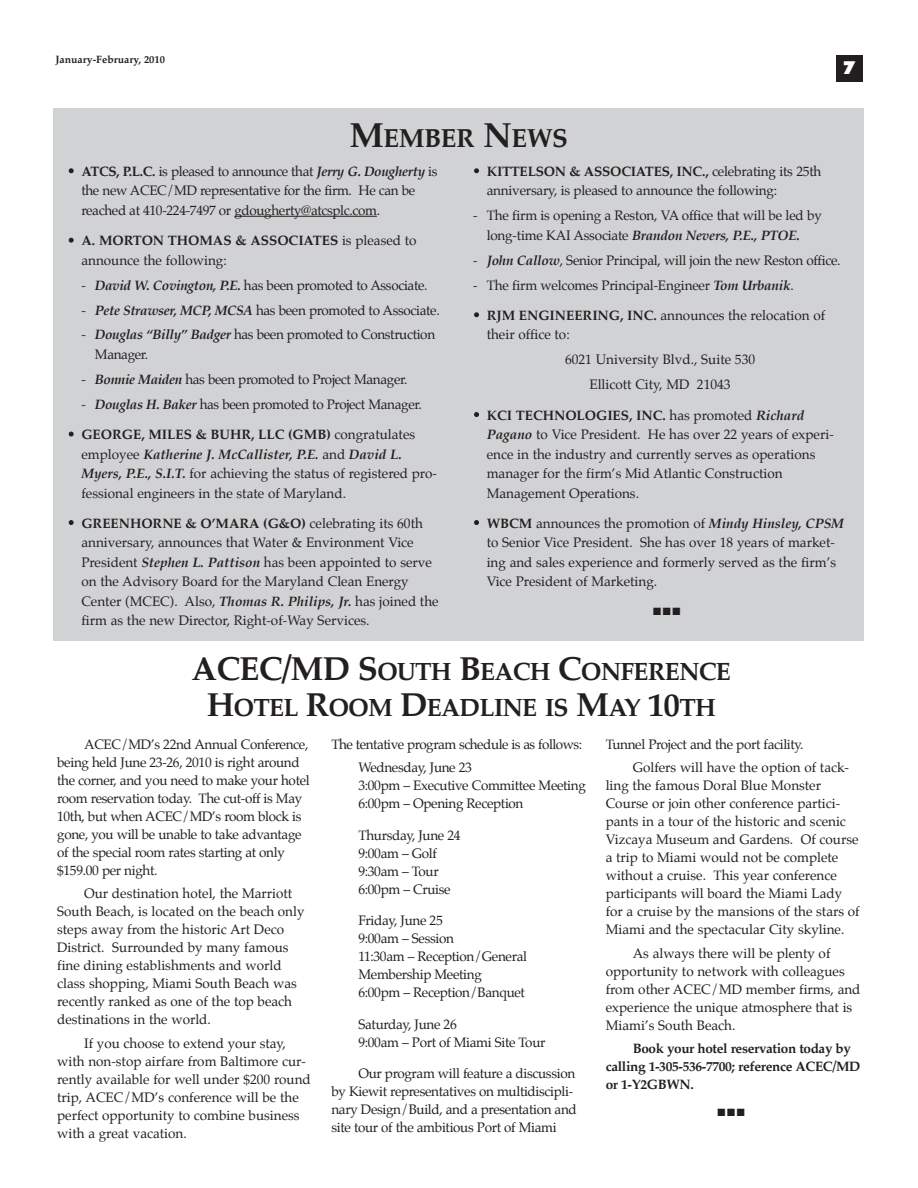
<style>
.page{position:relative;width:918px;height:1188px;background:#fff}
.page>*{position:absolute;margin:0;border:0;box-sizing:border-box;transform-origin:0 0}
.t1{font:700 25.8px "Palatino";letter-spacing:-.02em;color:#231f20}
.t2{font:700 24.75px/36px "Palatino";letter-spacing:-.035em;color:#231f20;text-align:center}
.t3{font:900 18px "Futura BT";color:#fff}
.t4{font:13.5px/18px "Palatino";color:#231f20}
.t5{font:13.5px/18px "Palatino";letter-spacing:-.025em;color:#231f20}
.t6{font:700 13.5px/18px "Palatino";letter-spacing:-.025em;color:#231f20}
.t7{font:13.5px "Palatino";letter-spacing:-.02em;color:#231f20}
.t8{font:13.5px/23.4px "Palatino";letter-spacing:-.035em;color:#231f20}
.t9{font:700 10.5px "Palatino";color:#231f20}
.t10{font:10.5px "Zapf Dingbats";color:#231f20}
.s1{font-size:34.5px}
.s2{font-weight:700}
.s3{font-weight:700;font-style:italic}
.s4{font-size:33px}
</style>
<div class="page">
<div style="left:836px;top:56px;width:27px;height:26px;background:#231f20"></div>
<div style="left:53px;top:108px;width:811px;height:532px;background:#d1d2d4"></div>
<hr style="left:234px;top:216px;width:143px;height:1px;background:#231f20">
<p class="t9" style="left:56px;top:55px;width:111px">JANUARY-FEBRUARY, 2010</p>
<h1 class="t1" style="left:349px;top:125px;width:220px"><span class="s1">M</span>EMBER <span class="s1">N</span>EWS</h1>
<h3 class="t3" style="left:843px;top:60px;width:14px">7</h3>
<p class="t5" style="left:81px;top:162px;width:358px;line-height:19.5px;text-indent:-13px">• <span class="s2">ATCS, P.L.C.</span> is pleased to announce that <span class="s3">Jerry G. Dougherty</span> is the new ACEC/MD representative for the firm. He can be reached at 410-224-7497 or gdougherty@atcsplc.com.</p>
<p class="t4" style="left:81px;top:232px;width:337px;line-height:19.5px;text-indent:-13px">• <span class="s2">A. MORTON THOMAS &amp; ASSOCIATES</span> is pleased to announce the following:</p>
<p class="t5" style="left:81px;top:277px;width:348px">- <span class="s3">David W. Covington, P.E.</span> has been promoted to Associate.</p>
<p class="t5" style="left:81px;top:302px;width:360px">- <span class="s3">Pete Strawser, MCP, MCSA</span> has been promoted to Associate.</p>
<p class="t5" style="left:95px;top:326px;width:342px;line-height:19.5px;text-indent:-14px">- <span class="s3">Douglas “Billy” Badger</span> has been promoted to Construction<br>Manager.</p>
<p class="t5" style="left:81px;top:371px;width:328px">- <span class="s3">Bonnie Maiden</span> has been promoted to Project Manager.</p>
<p class="t5" style="left:81px;top:396px;width:342px">- <span class="s3">Douglas H. Baker</span> has been promoted to Project Manager.</p>
<p class="t4" style="left:81px;top:426px;width:357px;line-height:19.5px;text-indent:-13px">• <span class="s2">GEORGE, MILES &amp; BUHR, LLC (GMB)</span> congratulates employee <span class="s3">Katherine J. McCallister, P.E.</span> and <span class="s3">David L.<br>Myers, P.E., S.I.T.</span> for achieving the status of registered pro&shy;fessional engineers in the state of Maryland.</p>
<p class="t4" style="left:81px;top:514px;width:359px;line-height:19.5px;text-indent:-13px">• <span class="s2">GREENHORNE &amp; O’MARA (G&amp;O)</span> celebrating its 60th anniversary, announces that Water &amp; Environment Vice President <span class="s3">Stephen L. Pattison</span> has been appointed to serve on the Advisory Board for the Maryland Clean Energy Center (MCEC). Also, <span class="s3">Thomas R. Philips, Jr.</span> has joined the firm as the new Director, Right-of-Way Services.</p>
<p class="t4" style="left:487px;top:162px;width:336px;line-height:19.5px;text-indent:-13px">• <span class="s2">KITTELSON &amp; ASSOCIATES, INC.,</span> celebrating its 25th anniversary, is pleased to announce the following:</p>
<p class="t4" style="left:487px;top:207px;width:337px;line-height:19.5px;text-indent:-14px">- The firm is opening a Reston, VA office that will be led by long-time KAI Associate <span class="s3">Brandon Nevers, P.E., PTOE.</span></p>
<p class="t7" style="left:473px;top:254px;width:369px">- <span class="s3">John Callow</span>, Senior Principal, will join the new Reston office.</p>
<p class="t4" style="left:473px;top:277px;width:322px">- The firm welcomes Principal-Engineer <span class="s3">Tom Urbanik</span>.</p>
<p class="t4" style="left:487px;top:306px;width:340px;line-height:19.5px;text-indent:-13px">• <span class="s2">RJM ENGINEERING, INC.</span> announces the relocation of their office to:</p>
<p class="t4" style="left:565px;top:348px;width:192px;line-height:24.9px;text-align:center">6021 University Blvd., Suite 530<br>Ellicott City, MD 21043</p>
<p class="t4" style="left:487px;top:406px;width:349px;line-height:19.5px;text-indent:-13px">• <span class="s2">KCI TECHNOLOGIES, INC.</span> has promoted <span class="s3">Richard Pagano</span> to Vice President. He has over 22 years of experi&shy;ence in the industry and currently serves as operations manager for the firm’s Mid Atlantic Construction Management Operations.</p>
<p class="t4" style="left:487px;top:514px;width:359px;line-height:19.5px;text-indent:-13px">• <span class="s2">WBCM</span> announces the promotion of <span class="s3">Mindy Hinsley, CPSM </span>to Senior Vice President. She has over 18 years of market&shy;ing and sales experience and formerly served as the firm’s Vice President of Marketing.</p>
<p class="t10" style="left:653px;top:606px;width:29px">■■■</p>
<h2 class="t2" style="left:192px;top:656px;width:541px"><span class="s4">ACEC/MD S</span>OUTH <span class="s4">B</span>EACH <span class="s4">C</span>ONFERENCE<br><span class="s4">H</span>OTEL <span class="s4">R</span>OOM <span class="s4">D</span>EADLINE IS <span class="s4">M</span>AY <span class="s4">10</span>TH</h2>
<p class="t5" style="left:57px;top:736px;width:254px;text-indent:27px">ACEC/MD’s 22nd Annual Conference, being held June 23-26, 2010 is right around the corner, and you need to make your hotel room reservation today. The cut-off is May 10th, but when ACEC/MD’s room block is gone, you will be unable to take advantage of the special room rates starting at only $159.00 per night.</p>
<p class="t4" style="left:57px;top:886px;width:249px;text-indent:27px">Our destination hotel, the Marriott South Beach, is located on the beach only steps away from the historic Art Deco District. Surrounded by many famous fine dining establishments and world class shopping, Miami South Beach was recently ranked as one of the top beach destinations in the world.</p>
<p class="t4" style="left:57px;top:1035px;width:255px;text-indent:27px">If you choose to extend your stay, with non-stop airfare from Baltimore cur&shy;rently available for well under $200 round trip, ACEC/MD’s conference will be the perfect opportunity to combine business with a great vacation.</p>
<p class="t8" style="left:358px;top:734px;width:225px;text-indent:-27px">The tentative program schedule is as follows:<br>Wednesday, June 23</p>
<p class="t5" style="left:358px;top:778px;width:229px">3:00pm – Executive Committee Meeting<br>6:00pm – Opening Reception</p>
<p class="t5" style="left:358px;top:827px;width:104px">Thursday, June 24<br>9:00am – Golf<br>9:30am – Tour<br>6:00pm – Cruise</p>
<p class="t5" style="left:358px;top:913px;width:170px">Friday, June 25<br>9:00am – Session<br>11:30am – Reception/General<br>Membership Meeting<br>6:00pm – Reception/Banquet</p>
<p class="t5" style="left:358px;top:1016px;width:189px">Saturday, June 26<br>9:00am – Port of Miami Site Tour</p>
<p class="t5" style="left:331px;top:1066px;width:247px;text-indent:27px">Our program will feature a discussion by Kiewit representatives on multidiscipli&shy;nary Design/Build, and a presentation and site tour of the ambitious Port of Miami</p>
<p class="t5" style="left:633px;top:734px;width:218px;line-height:23.4px;text-indent:-27px">Tunnel Project and the port facility.<br>Golfers will have the option of tack-</p>
<p class="t4" style="left:606px;top:778px;width:255px">ling the famous Doral Blue Monster Course or join other conference partici&shy;pants in a tour of the historic and scenic Vizcaya Museum and Gardens. Of course a trip to Miami would not be complete without a cruise. This year conference participants will board the Miami Lady for a cruise by the mansions of the stars of Miami and the spectacular City skyline.</p>
<p class="t4" style="left:606px;top:945px;width:256px;text-indent:27px">As always there will be plenty of opportunity to network with colleagues from other ACEC/MD member firms, and experience the unique atmosphere that is Miami’s South Beach.</p>
<p class="t6" style="left:606px;top:1040px;width:256px;text-indent:27px">BOOK YOUR HOTEL RESERVATION TODAY BY<br>CALLING 1-305-536-7700; REFERENCE ACEC/MD<br>OR 1-Y2GBWN.</p>
<p class="t10" style="left:718px;top:1106px;width:29px">■■■</p>
</div>
